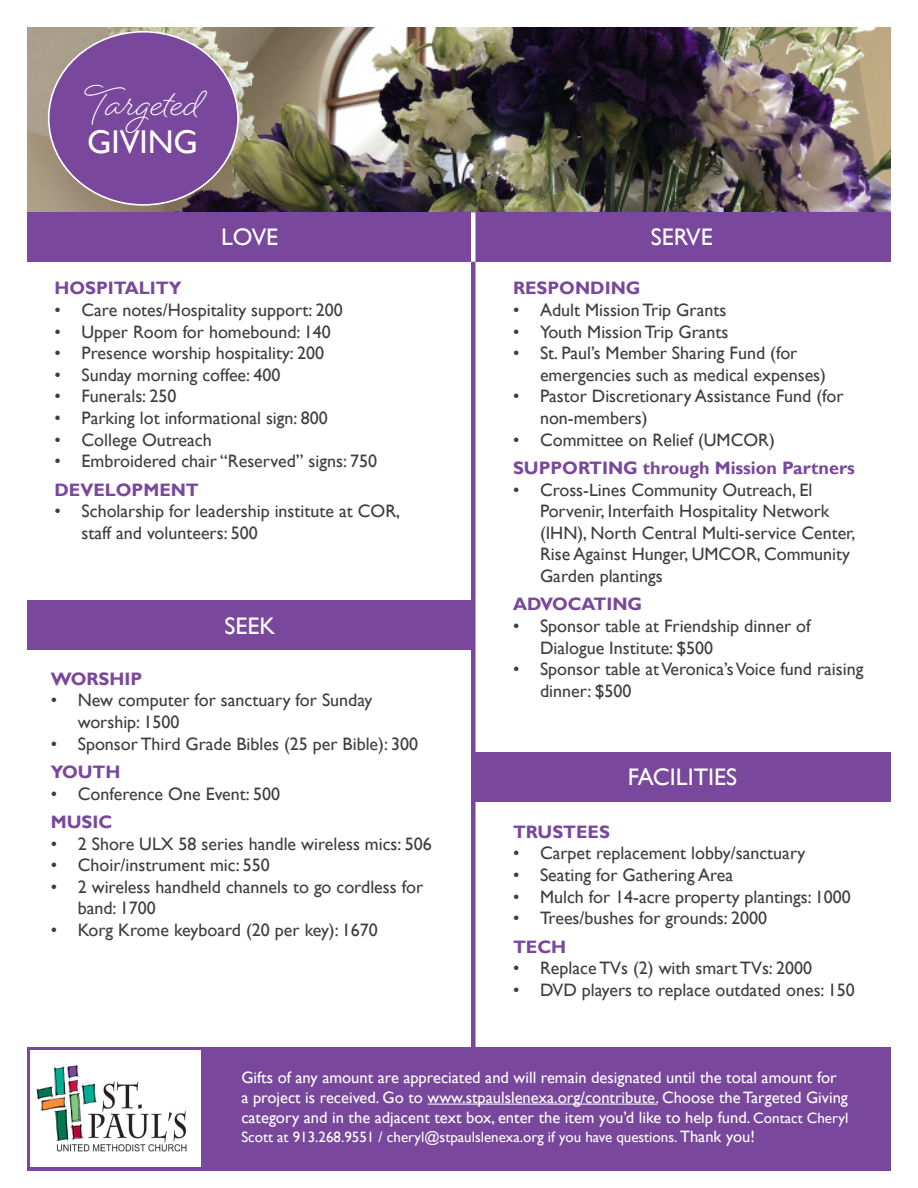
<style>
.page{position:relative;width:918px;height:1188px;background:#fff}
.page>*{position:absolute;margin:0;border:0;box-sizing:border-box;transform-origin:0 0}
.t1{font:45px "Beloved Script";color:#fff}
.t2{font:33px "Gill Sans";color:#fff}
.t3{font:24px "Gill Sans";color:#fff}
.t4{font:18px/21.6px "Gill Sans";color:#3e3e3f}
.t5{font:700 18px "Gill Sans";color:#79479b}
.t6{font:16.5px/19.8px "Gill Sans";color:#fff}
.t7{font:15px "Gill Sans";color:#fff}
.s1{font-size:15px}
.s2{font-size:16.5px}
</style>
<div class="page">
<div style="left:27px;top:1047px;width:864px;height:124px;background:#79479b"></div>
<img style="left:27px;top:28px;width:864px;height:184px">
<div style="left:31px;top:1050px;width:170px;height:117px;background:#fff"></div>
<img style="left:36px;top:1065px;width:151px;height:87px">
<hr style="left:428px;top:1104px;width:229px;height:1px;background:#fff">
<div style="left:471px;top:262px;width:5px;height:793px;background:#79479b"></div>
<div style="left:27px;top:212px;width:445px;height:50px;background:#79479b"></div>
<div style="left:472px;top:212px;width:419px;height:50px;background:#79479b"></div>
<div style="left:27px;top:601px;width:445px;height:49px;background:#79479b"></div>
<div style="left:49px;top:32px;width:189px;height:173px;background:#79479b;border-radius:50%"></div>
<div style="left:474px;top:752px;width:417px;height:50px;background:#79479b"></div>
<div style="left:471px;top:212px;width:5px;height:50px;background:#fff"></div>
<p class="t1" style="left:84px;top:72px;width:118px">Targeted</p>
<p class="t2" style="left:87px;top:123px;width:113px">GIVING</p>
<p class="t3" style="left:221px;top:223px;width:59px">LOVE</p>
<p class="t3" style="left:651px;top:223px;width:64px">SERVE</p>
<p class="t5" style="left:55px;top:278px;width:129px">HOSPITALITY</p>
<p class="t4" style="left:55px;top:300px;width:290px">• Care notes/Hospitality support: 200</p>
<p class="t4" style="left:55px;top:321px;width:278px">• Upper Room for homebound: 140</p>
<p class="t4" style="left:55px;top:343px;width:271px">• Presence worship hospitality: 200</p>
<p class="t4" style="left:55px;top:364px;width:227px">• Sunday morning coffee: 400</p>
<p class="t4" style="left:55px;top:386px;width:123px">• Funerals: 250</p>
<p class="t4" style="left:55px;top:408px;width:275px">• Parking lot informational sign: 800</p>
<p class="t4" style="left:55px;top:429px;width:159px">• College Outreach</p>
<p class="t4" style="left:55px;top:451px;width:324px">• Embroidered chair “Reserved” signs: 750</p>
<p class="t5" style="left:55px;top:479px;width:146px">DEVELOPMENT</p>
<p class="t4" style="left:82px;top:501px;width:320px;text-indent:-27px">• Scholarship for leadership institute at COR, staff and volunteers: 500</p>
<p class="t3" style="left:224px;top:612px;width:52px">SEEK</p>
<p class="t5" style="left:51px;top:668px;width:93px">WORSHIP</p>
<p class="t4" style="left:78px;top:690px;width:296px;text-indent:-27px">• New computer for sanctuary for Sunday worship: 1500</p>
<p class="t4" style="left:51px;top:733px;width:369px">• Sponsor Third Grade Bibles (25 per Bible): 300</p>
<p class="t5" style="left:51px;top:761px;width:71px">YOUTH</p>
<p class="t4" style="left:51px;top:783px;width:231px">• Conference One Event: 500</p>
<p class="t5" style="left:51px;top:811px;width:63px">MUSIC</p>
<p class="t4" style="left:51px;top:833px;width:382px">• 2 Shore ULX 58 series handle wireless mics: 506</p>
<p class="t4" style="left:51px;top:855px;width:221px">• Choir/instrument mic: 550</p>
<p class="t4" style="left:78px;top:876px;width:347px;text-indent:-27px">• 2 wireless handheld channels to go cordless for band: 1700</p>
<p class="t4" style="left:51px;top:919px;width:329px">• Korg Krome keyboard (20 per key): 1670</p>
<p class="t5" style="left:513px;top:278px;width:129px">RESPONDING</p>
<p class="t4" style="left:513px;top:300px;width:215px">• Adult Mission Trip Grants</p>
<p class="t4" style="left:513px;top:321px;width:217px">• Youth Mission Trip Grants</p>
<p class="t4" style="left:540px;top:343px;width:288px;text-indent:-27px">• St. Paul’s Member Sharing Fund (for emergencies such as medical expenses)</p>
<p class="t4" style="left:540px;top:386px;width:305px;text-indent:-27px">• Pastor Discretionary Assistance Fund (for non-members)</p>
<p class="t4" style="left:513px;top:429px;width:263px">• Committee on Relief (UMCOR)</p>
<p class="t5" style="left:513px;top:457px;width:343px">SUPPORTING through Mission Partners</p>
<p class="t4" style="left:540px;top:479px;width:317px;text-indent:-27px">• Cross-Lines Community Outreach, El Porvenir, Interfaith Hospitality Network (IHN), North Central Multi-service Center, Rise Against Hunger, UMCOR, Community Garden plantings</p>
<p class="t5" style="left:513px;top:593px;width:131px">ADVOCATING</p>
<p class="t4" style="left:540px;top:615px;width:272px;text-indent:-27px">• Sponsor table at Friendship dinner of<br>Dialogue Institute: $500</p>
<p class="t4" style="left:540px;top:659px;width:325px;text-indent:-27px">• Sponsor table at Veronica’s Voice fund raising dinner: $500</p>
<p class="t3" style="left:628px;top:763px;width:111px">FACILITIES</p>
<p class="t5" style="left:513px;top:821px;width:98px">TRUSTEES</p>
<p class="t4" style="left:513px;top:843px;width:294px">• Carpet replacement lobby/sanctuary</p>
<p class="t4" style="left:513px;top:864px;width:222px">• Seating for Gathering Area</p>
<p class="t4" style="left:513px;top:886px;width:339px">• Mulch for 14-acre property plantings: 1000</p>
<p class="t4" style="left:513px;top:908px;width:256px">• Trees/bushes for grounds: 2000</p>
<p class="t5" style="left:513px;top:936px;width:55px">TECH</p>
<p class="t4" style="left:513px;top:958px;width:301px">• Replace TVs (2) with smart TVs: 2000</p>
<p class="t4" style="left:513px;top:979px;width:343px">• DVD players to replace outdated ones: 150</p>
<p class="t6" style="left:241px;top:1068px;width:609px">Gifts of any amount are appreciated and will remain designated until the total amount for<br>a project is received. Go to www.stpaulslenexa.org/contribute. Choose the Targeted Giving category and in the adjacent text box, enter the item you’d like to help fund. <span class="s1">Contact Cheryl</span></p>
<p class="t7" style="left:241px;top:1129px;width:515px">Scott at 913.268.9551 / cheryl@stpaulslenexa.org if you have questions. <span class="s2">Thank you!</span></p>
</div>
